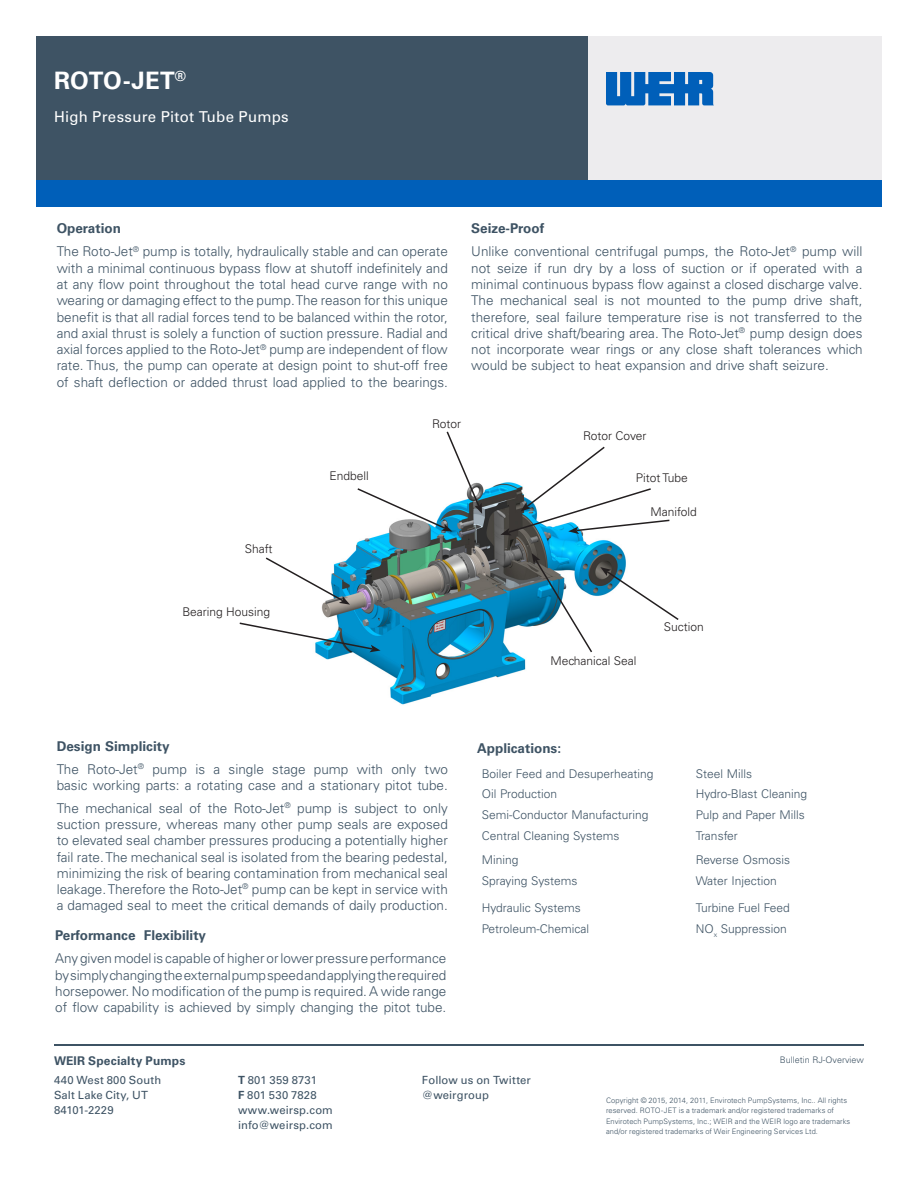
<style>
.page{position:relative;width:918px;height:1188px;background:#fff}
.page>*{position:absolute;margin:0;border:0;box-sizing:border-box;transform-origin:0 0}
.White_headline_UnivB{font:700 24px "Univers LT Std";letter-spacing:.005em;color:#fff}
.White_subhead_UnivRo{font:15px "Univers LT Std";letter-spacing:.015em;color:#fff}
.t1{font:300 13.5px/16.2px "Univers LT Std";color:#3e5364;text-align:justify}
.t2{font:700 13.5px "Univers LT Std";color:#3e5364}
.t3{font:300 12px "Univers LT Std";color:#3e5364}
.t4{font:300 12px "Univers LT Std";color:#231f20}
.t5{font:700 12px "Univers LT Std";letter-spacing:.015em;color:#3e5364}
.t6{font:11.25px/15px "Univers LT Std";letter-spacing:.01em;color:#3e5364}
.t7{font:300 9px "Univers LT Std";color:#3e5364}
.t8{font:300 7.5px/10.5px "Univers LT Std";letter-spacing:.01em;color:#3e5364}
.s1{font-weight:700}
</style>
<div class="page">
<div style="left:588px;top:36px;width:294px;height:144px;background:#edecee"></div>
<div style="left:36px;top:36px;width:552px;height:144px;background:#3e5364"></div>
<svg style="left:606px;top:72px;width:108px;height:33px;background:#2172c0"></svg>
<div style="left:36px;top:180px;width:846px;height:27px;background:#005fb9"></div>
<hr style="left:54px;top:1044px;width:810px;height:2px;background:#3e5364">
<img style="left:315px;top:484px;width:311px;height:221px">
<svg style="left:356px;top:431px;width:126px;height:101px"></svg>
<svg style="left:600px;top:567px;width:79px;height:55px"></svg>
<svg style="left:532px;top:553px;width:62px;height:101px"></svg>
<svg style="left:239px;top:621px;width:142px;height:31px"></svg>
<svg style="left:265px;top:556px;width:85px;height:49px"></svg>
<svg style="left:500px;top:446px;width:170px;height:89px"></svg>
<p class="White_headline_UnivB" style="left:54px;top:67px;width:134px">ROTO-JET<sup>®</sup></p>
<p class="White_subhead_UnivRo" style="left:54px;top:108px;width:236px">High Pressure Pitot Tube Pumps</p>
<p class="t2" style="left:57px;top:221px;width:66px">Operation</p>
<p class="t1" style="left:57px;top:244px;width:393px">The Roto-Jet<sup>®</sup> pump is totally, hydraulically stable and can operate with a minimal continuous bypass flow at shutoff indefinitely and at any flow point throughout the total head curve range with no wearing or damaging effect to the pump. The reason for this unique benefit is that all radial forces tend to be balanced within the rotor, and axial thrust is solely a function of suction pressure. Radial and axial forces applied to the Roto-Jet<sup>®</sup> pump are independent of flow rate. Thus, the pump can operate at design point to shut-off free of shaft deflection or added thrust load applied to the bearings.</p>
<p class="t2" style="left:471px;top:221px;width:74px">Seize-Proof</p>
<p class="t1" style="left:471px;top:244px;width:393px">Unlike conventional centrifugal pumps, the Roto-Jet<sup>®</sup> pump will not seize if run dry by a loss of suction or if operated with a minimal continuous bypass flow against a closed discharge valve.<br>The mechanical seal is not mounted to the pump drive shaft, therefore, seal failure temperature rise is not transferred to the critical drive shaft/bearing area. The Roto-Jet<sup>®</sup> pump design does not incorporate wear rings or any close shaft tolerances which would be subject to heat expansion and drive shaft seizure.</p>
<p class="t4" style="left:432px;top:417px;width:31px">Rotor</p>
<p class="t4" style="left:583px;top:429px;width:65px">Rotor Cover</p>
<p class="t4" style="left:329px;top:469px;width:41px">Endbell</p>
<p class="t4" style="left:636px;top:470px;width:53px">Pitot Tube</p>
<p class="t4" style="left:245px;top:541px;width:29px">Shaft</p>
<p class="t4" style="left:182px;top:605px;width:89px">Bearing Housing</p>
<p class="t4" style="left:650px;top:504px;width:48px">Manifold</p>
<p class="t4" style="left:551px;top:653px;width:88px">Mechanical Seal</p>
<p class="t4" style="left:664px;top:620px;width:42px">Suction</p>
<p class="t2" style="left:57px;top:738px;width:114px">Design Simplicity</p>
<p class="t1" style="left:57px;top:761px;width:393px">The Roto-Jet<sup>®</sup> pump is a single stage pump with only two basic working parts: a rotating case and a stationary pitot tube.</p>
<p class="t1" style="left:57px;top:800px;width:393px">The mechanical seal of the Roto-Jet<sup>®</sup> pump is subject to only suction pressure, whereas many other pump seals are exposed to elevated seal chamber pressures producing a potentially higher fail rate. The mechanical seal is isolated from the bearing pedestal, minimizing the risk of bearing contamination from mechanical seal leakage. Therefore the Roto-Jet<sup>®</sup> pump can be kept in service with a damaged seal to meet the critical demands of daily production.</p>
<p class="t2" style="left:55px;top:928px;width:152px">Performance Flexibility</p>
<p class="t1" style="left:55px;top:951px;width:393px">Any given model is capable of higher or lower pressure performance by simply changing the external pump speed and applying the required horsepower. No modification of the pump is required. A wide range of flow capability is achieved by simply changing the pitot tube.</p>
<p class="t2" style="left:477px;top:741px;width:86px">Applications:</p>
<p class="t3" style="left:482px;top:766px;width:173px">Boiler Feed and Desuperheating</p>
<p class="t3" style="left:696px;top:766px;width:58px">Steel Mills</p>
<p class="t3" style="left:482px;top:787px;width:77px">Oil Production</p>
<p class="t3" style="left:696px;top:787px;width:113px">Hydro-Blast Cleaning</p>
<p class="t3" style="left:482px;top:808px;width:168px">Semi-Conductor Manufacturing</p>
<p class="t3" style="left:696px;top:808px;width:111px">Pulp and Paper Mills</p>
<p class="t3" style="left:482px;top:828px;width:139px">Central Cleaning Systems</p>
<p class="t3" style="left:696px;top:828px;width:44px">Transfer</p>
<p class="t3" style="left:482px;top:853px;width:38px">Mining</p>
<p class="t3" style="left:696px;top:853px;width:96px">Reverse Osmosis</p>
<p class="t3" style="left:482px;top:874px;width:97px">Spraying Systems</p>
<p class="t3" style="left:696px;top:874px;width:83px">Water Injection</p>
<p class="t3" style="left:482px;top:901px;width:100px">Hydraulic Systems</p>
<p class="t3" style="left:696px;top:901px;width:96px">Turbine Fuel Feed</p>
<p class="t3" style="left:482px;top:922px;width:109px">Petroleum-Chemical</p>
<p class="t3" style="left:696px;top:922px;width:93px">NO<sub>x</sub> Suppression</p>
<p class="t5" style="left:54px;top:1053px;width:133px">WEIR Specialty Pumps</p>
<p class="t6" style="left:54px;top:1073px;width:109px">440 West 800 South<br>Salt Lake City, UT<br>84101-2229</p>
<p class="t6" style="left:238px;top:1073px;width:96px"><span class="s1">T</span> 801 359 8731<br><span class="s1">F</span> 801 530 7828 www.weirsp.com info@weirsp.com</p>
<p class="t6" style="left:422px;top:1073px;width:110px">Follow us on Twitter @weirgroup</p>
<p class="t7" style="left:780px;top:1054px;width:86px">Bulletin RJ-Overview</p>
<p class="t8" style="left:606px;top:1095px;width:246px">Copyright © 2015, 2014, 2011, Envirotech PumpSystems, Inc.. All rights reserved. ROTO-JET is a trademark and/or registered trademarks of Envirotech PumpSystems, Inc.; WEIR and the WEIR logo are trademarks and/or registered trademarks of Weir Engineering Services Ltd.</p>
</div>
